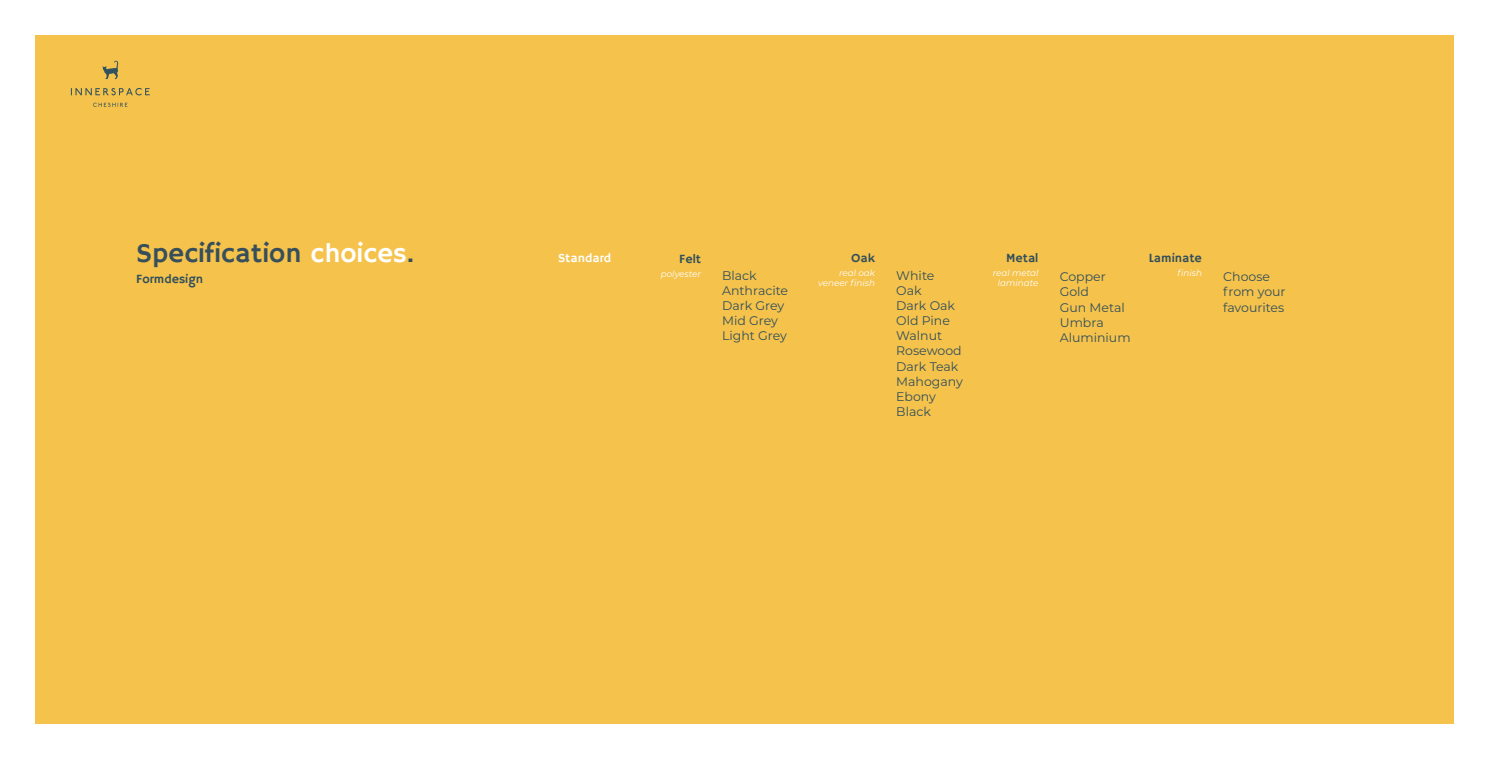
<style>
.page{position:relative;width:1489px;height:759px;background:#fff}
.page>*{position:absolute;margin:0;border:0;box-sizing:border-box;transform-origin:0 0}
.t1{font:27.5px "Hammersmith One";color:#374f5b}
.t2{font:12.5px "Montserrat";color:#314f5c}
.t3{font:12.5px "Hammersmith One";color:#314f5c}
.t4{font:12.5px "Hammersmith One";color:#fff}
.t5{font:italic 8.75px "Montserrat";color:#fff}
.s1{color:#fff}
</style>
<div class="page">
<div style="left:35px;top:35px;width:1418px;height:688px;background:#f5c24b"></div>
<svg style="left:71px;top:88px;width:79px;height:7px"></svg>
<svg style="left:93px;top:103px;width:34px;height:4px"></svg>
<svg style="left:102px;top:61px;width:16px;height:18px"></svg>
<p class="t1" style="left:136px;top:237px;width:279px">Specification <span class="s1">choices</span>.</p>
<p class="t4" style="left:558px;top:250px;width:55px">Standard</p>
<p class="t3" style="left:851px;top:250px;width:25px">Oak</p>
<p class="t5" style="left:839px;top:267px;width:37px">real oak</p>
<p class="t5" style="left:818px;top:277px;width:58px">veneer finish</p>
<p class="t3" style="left:679px;top:251px;width:23px">Felt</p>
<p class="t3" style="left:136px;top:272px;width:68px">Formdesign</p>
<p class="t5" style="left:661px;top:268px;width:42px">polyester</p>
<p class="t2" style="left:896px;top:267px;width:40px">White</p>
<p class="t2" style="left:896px;top:282px;width:27px">Oak</p>
<p class="t2" style="left:896px;top:297px;width:60px">Dark Oak</p>
<p class="t2" style="left:896px;top:312px;width:55px">Old Pine</p>
<p class="t2" style="left:896px;top:327px;width:47px">Walnut</p>
<p class="t2" style="left:896px;top:342px;width:67px">Rosewood</p>
<p class="t2" style="left:896px;top:357px;width:64px">Dark Teak</p>
<p class="t2" style="left:896px;top:372px;width:68px">Mahogany</p>
<p class="t2" style="left:896px;top:387px;width:41px">Ebony</p>
<p class="t2" style="left:896px;top:402px;width:36px">Black</p>
<p class="t2" style="left:722px;top:267px;width:36px">Black</p>
<p class="t2" style="left:722px;top:282px;width:68px">Anthracite</p>
<p class="t2" style="left:722px;top:297px;width:64px">Dark Grey</p>
<p class="t2" style="left:722px;top:312px;width:57px">Mid Grey</p>
<p class="t2" style="left:722px;top:327px;width:66px">Light Grey</p>
<p class="t3" style="left:1006px;top:250px;width:34px">Metal</p>
<p class="t5" style="left:992px;top:267px;width:47px">real metal</p>
<p class="t5" style="left:997px;top:277px;width:42px">laminate</p>
<p class="t2" style="left:1059px;top:268px;width:48px">Copper</p>
<p class="t2" style="left:1059px;top:283px;width:31px">Gold</p>
<p class="t2" style="left:1059px;top:298px;width:67px">Gun Metal</p>
<p class="t2" style="left:1059px;top:313px;width:45px">Umbra</p>
<p class="t2" style="left:1059px;top:328px;width:72px">Aluminium</p>
<p class="t3" style="left:1148px;top:250px;width:55px">Laminate</p>
<p class="t5" style="left:1177px;top:267px;width:26px">finish</p>
<p class="t2" style="left:1223px;top:268px;width:48px">Choose</p>
<p class="t2" style="left:1223px;top:283px;width:64px">from your</p>
<p class="t2" style="left:1223px;top:298px;width:62px">favourites</p>
</div>
